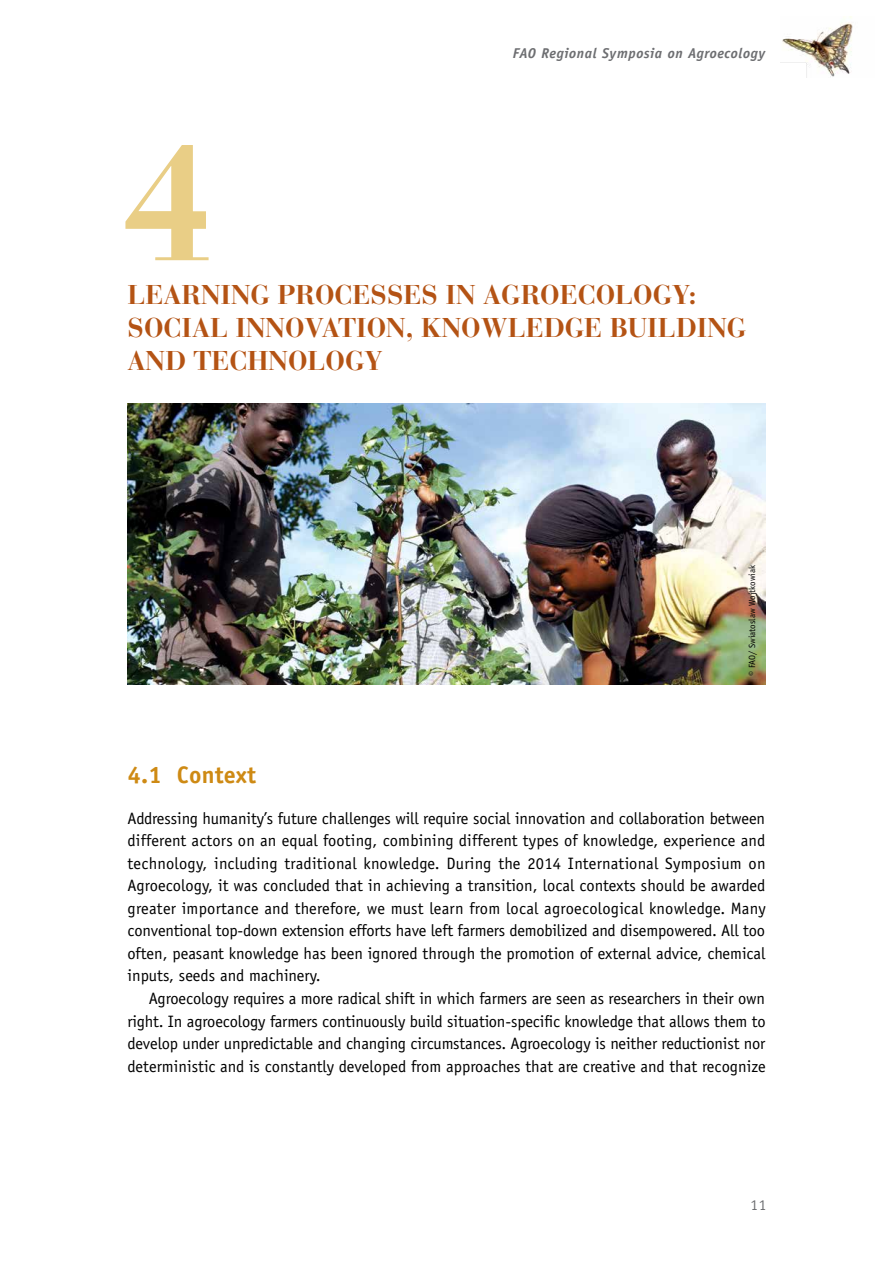
<style>
.page{position:relative;width:893px;height:1263px;background:#fff}
.page>*{position:absolute;margin:0;border:0;box-sizing:border-box;transform-origin:0 0}
.t1{font:700 163.65px "Bauer Bodoni";color:#e9ce86}
.t2{font:700 27px/33px "Bauer Bodoni";color:#b45314}
.t3{font:700 24px "Officina Sans";letter-spacing:.01em;color:#ce8a14}
.t4{font:16.5px/22.5px "Officina Sans";color:#000;text-align:justify}
.t5{font:15px "Officina Sans";color:#6d6e71}
.t6{font:italic 700 14.25px "Officina Sans";letter-spacing:.04em;color:#6d6e71}
.t7{font:9px "Officina Sans";color:#000}
</style>
<div class="page">
<img style="left:780px;top:16px;width:73px;height:62px">
<img style="left:128px;top:404px;width:637px;height:281px">
<h1 class="t1" style="left:122px;top:105px;width:92px">4</h1>
<p class="t6" style="left:513px;top:45px;width:254px">FAO Regional Symposia on Agroecology</p>
<h2 class="t2" style="left:128px;top:278px;width:620px">LEARNING PROCESSES IN AGROECOLOGY:<br>SOCIAL INNOVATION, KNOWLEDGE BUILDING<br>AND TECHNOLOGY</h2>
<p class="t7" style="left:747px;top:676px;width:112px;rotate:-90deg">© FAO/ Swiatoslaw Wojtkowiak</p>
<h3 class="t3" style="left:128px;top:760px;width:130px">4.1 Context</h3>
<p class="t4" style="left:128px;top:807px;width:640px">Addressing humanity’s future challenges will require social innovation and collaboration between different actors on an equal footing, combining different types of knowledge, experience and technology, including traditional knowledge. During the 2014 International Symposium on Agroecology, it was concluded that in achieving a transition, local contexts should be awarded greater importance and therefore, we must learn from local agroecological knowledge. Many conventional top-down extension efforts have left farmers demobilized and disempowered. All too often, peasant knowledge has been ignored through the promotion of external advice, chemical inputs, seeds and machinery.</p>
<p class="t4" style="left:128px;top:987px;width:640px;text-indent:21px">Agroecology requires a more radical shift in which farmers are seen as researchers in their own right. In agroecology farmers continuously build situation-specific knowledge that allows them to develop under unpredictable and changing circumstances. Agroecology is neither reductionist nor deterministic and is constantly developed from approaches that are creative and that recognize</p>
<p class="t5" style="left:750px;top:1196px;width:17px">11</p>
</div>
